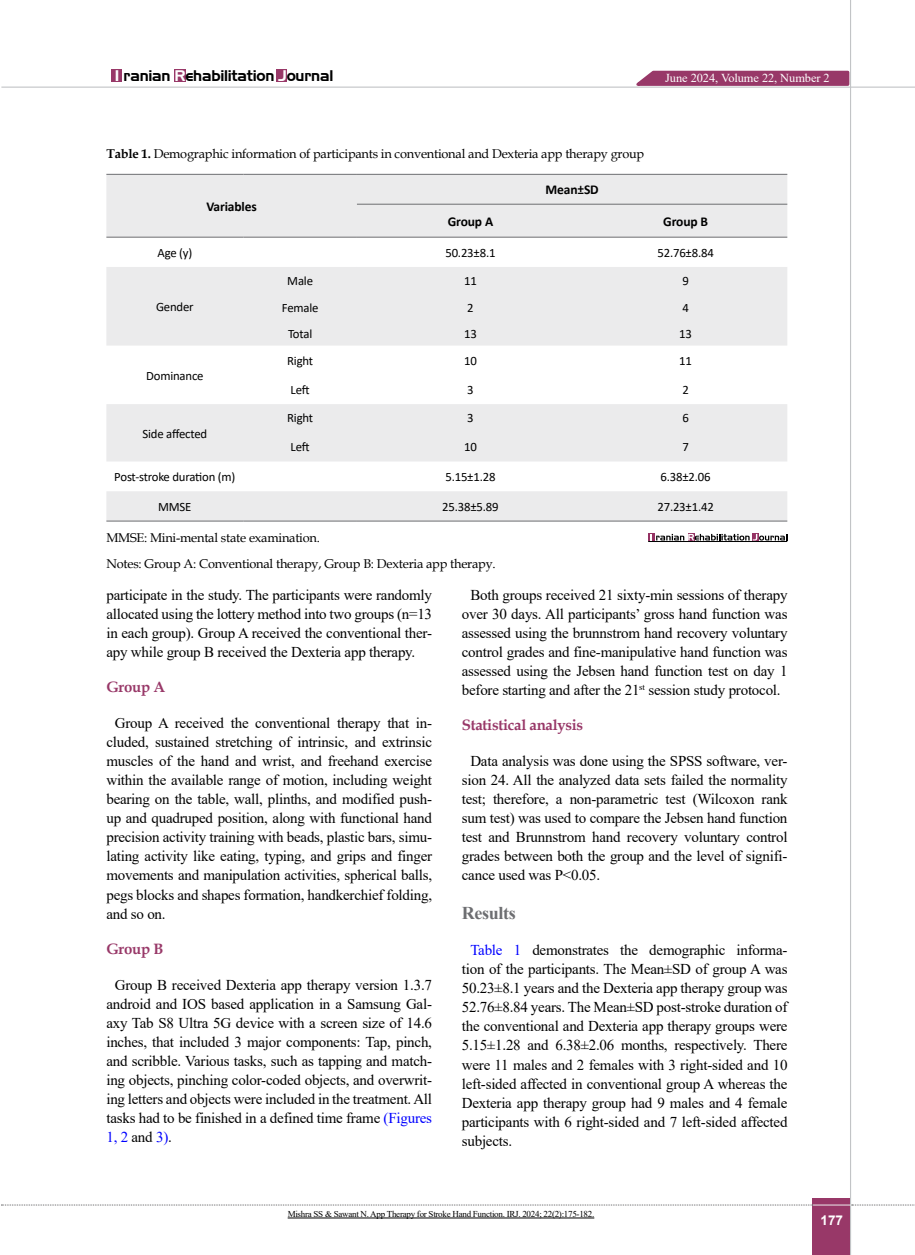
<style>
.page{position:relative;width:915px;height:1255px;background:#fff}
.page>*{position:absolute;margin:0;border:0;box-sizing:border-box;transform-origin:0 0}
.t1{font:700 18px "Times New Roman";letter-spacing:-.02em;color:#6d6e71}
.t2{font:15px/19px "Times New Roman";letter-spacing:-.015em;color:#000;text-align:justify}
.t3{font:700 15px "Book Antiqua";letter-spacing:-.02em;color:#983868}
.t4{font:15px "Aero Regular SWFTE";letter-spacing:-.015em;color:#000}
.t5{font:700 13.5px "Calibri";letter-spacing:-.01em;color:#000}
.t6{font:700 13.5px "Arial";color:#fff}
.t7{font:12.75px/26.2px "Book Antiqua";letter-spacing:-.015em;color:#000}
.t8{font:12.75px "Calibri";letter-spacing:-.015em;color:#000}
.t9{font:12.15px "Times New Roman";letter-spacing:-.005em;color:#fff}
.t10{font:9px "Times New Roman";letter-spacing:-.03em;color:#000}
.s1{color:#fff}
.s2{font-weight:700}
.s3{color:#00f}
</style>
<div class="page">
<hr style="left:1px;top:87px;width:913px;height:1px;background:#c2c4c6">
<div style="left:812px;top:1198px;width:38px;height:56px;background:#983868"></div>
<hr style="left:849px;top:0;width:1px;height:1254px;background:#c2c4c6">
<hr style="left:812px;top:1204px;width:38px;height:1px;background:#ebebec">
<svg style="left:1px;top:1204px;width:811px;height:1px"></svg>
<svg style="left:851px;top:1204px;width:64px;height:1px"></svg>
<div style="left:112px;top:69px;width:10px;height:13px;background:#983868"></div>
<div style="left:174px;top:69px;width:12px;height:13px;background:#983868"></div>
<div style="left:276px;top:69px;width:11px;height:13px;background:#983868"></div>
<svg style="left:629px;top:69px;width:221px;height:18px;background:#ac6187"></svg>
<svg style="left:106px;top:175px;width:681px;height:345px;fill:#ebebec"></svg>
<hr style="left:106px;top:174px;width:137px;height:1px;background:#6d6e71">
<hr style="left:243px;top:174px;width:114px;height:1px;background:#6d6e71">
<hr style="left:357px;top:174px;width:226px;height:1px;background:#6d6e71">
<hr style="left:583px;top:174px;width:204px;height:1px;background:#6d6e71">
<hr style="left:357px;top:204px;width:226px;height:1px;background:#6d6e71">
<hr style="left:583px;top:204px;width:204px;height:1px;background:#6d6e71">
<hr style="left:106px;top:237px;width:137px;height:1px;background:#6d6e71">
<hr style="left:243px;top:237px;width:114px;height:1px;background:#6d6e71">
<hr style="left:357px;top:237px;width:226px;height:1px;background:#6d6e71">
<hr style="left:583px;top:237px;width:204px;height:1px;background:#6d6e71">
<hr style="left:106px;top:520px;width:137px;height:1px;background:#6d6e71">
<hr style="left:243px;top:520px;width:114px;height:1px;background:#6d6e71">
<hr style="left:357px;top:520px;width:226px;height:1px;background:#6d6e71">
<hr style="left:583px;top:520px;width:204px;height:1px;background:#6d6e71">
<div style="left:648px;top:533px;width:6px;height:8px;background:#953263"></div>
<svg style="left:688px;top:533px;width:6px;height:8px"></svg>
<svg style="left:752px;top:533px;width:6px;height:8px"></svg>
<svg style="left:650px;top:534px;width:137px;height:6px"></svg>
<hr style="left:648px;top:541px;width:139px;height:1px;background:#000">
<hr style="left:287px;top:1217px;width:307px;height:1px;background:#000">
<p class="t4" style="left:115px;top:67px;width:220px"><span class="s1">I</span> ranian <span class="s1">R</span>ehabilitation <span class="s1">J</span>ournal</p>
<p class="t9" style="left:665px;top:69px;width:166px">June 2024, Volume 22, Number 2</p>
<p class="t7" style="left:106px;top:140px;width:539px"><span class="s2">Table 1.</span> Demographic information of participants in conventional and Dexteria app therapy group</p>
<p class="t5" style="left:206px;top:197px;width:52px">Variables</p>
<p class="t5" style="left:545px;top:180px;width:55px">Mean±SD</p>
<p class="t5" style="left:447px;top:212px;width:47px">Group A</p>
<p class="t5" style="left:663px;top:212px;width:46px">Group B</p>
<p class="t8" style="left:157px;top:244px;width:36px">Age (y)</p>
<p class="t8" style="left:445px;top:244px;width:52px">50.23±8.1</p>
<p class="t8" style="left:657px;top:244px;width:58px">52.76±8.84</p>
<p class="t8" style="left:156px;top:298px;width:39px">Gender</p>
<p class="t8" style="left:146px;top:366px;width:59px">Dominance</p>
<p class="t8" style="left:142px;top:424px;width:66px">Side affected</p>
<p class="t8" style="left:287px;top:272px;width:27px">Male</p>
<p class="t8" style="left:464px;top:272px;width:14px">11</p>
<p class="t8" style="left:682px;top:272px;width:8px">9</p>
<p class="t8" style="left:282px;top:299px;width:38px">Female</p>
<p class="t8" style="left:467px;top:299px;width:8px">2</p>
<p class="t8" style="left:682px;top:299px;width:8px">4</p>
<p class="t8" style="left:288px;top:325px;width:26px">Total</p>
<p class="t8" style="left:464px;top:325px;width:14px">13</p>
<p class="t8" style="left:679px;top:325px;width:14px">13</p>
<p class="t8" style="left:287px;top:351px;width:27px">Right</p>
<p class="t8" style="left:464px;top:351px;width:14px">10</p>
<p class="t8" style="left:679px;top:351px;width:14px">11</p>
<p class="t8" style="left:290px;top:381px;width:21px">Left</p>
<p class="t8" style="left:467px;top:381px;width:8px">3</p>
<p class="t8" style="left:682px;top:381px;width:8px">2</p>
<p class="t8" style="left:287px;top:409px;width:27px">Right</p>
<p class="t8" style="left:467px;top:409px;width:8px">3</p>
<p class="t8" style="left:682px;top:409px;width:8px">6</p>
<p class="t8" style="left:290px;top:438px;width:21px">Left</p>
<p class="t8" style="left:464px;top:438px;width:14px">10</p>
<p class="t8" style="left:682px;top:438px;width:8px">7</p>
<p class="t8" style="left:114px;top:468px;width:123px">Post-stroke duration (m)</p>
<p class="t8" style="left:445px;top:468px;width:52px">5.15±1.28</p>
<p class="t8" style="left:660px;top:468px;width:52px">6.38±2.06</p>
<p class="t8" style="left:158px;top:497px;width:35px">MMSE</p>
<p class="t8" style="left:442px;top:497px;width:58px">25.38±5.89</p>
<p class="t8" style="left:657px;top:497px;width:58px">27.23±1.42</p>
<p class="t7" style="left:106px;top:524px;width:391px">MMSE: Mini-mental state examination.<br>Notes: Group A: Conventional therapy, Group B: Dexteria app therapy.</p>
<p class="t2" style="left:106px;top:584px;width:327px">participate in the study. The participants were randomly allocated using the lottery method into two groups (n=13 in each group). Group A received the conventional ther&shy;apy while group B received the Dexteria app therapy.</p>
<p class="t3" style="left:106px;top:676px;width:60px">Group A</p>
<p class="t2" style="left:106px;top:713px;width:327px;text-indent:9px">Group A received the conventional therapy that in&shy;cluded, sustained stretching of intrinsic, and extrinsic muscles of the hand and wrist, and freehand exercise within the available range of motion, including weight bearing on the table, wall, plinths, and modified push&shy;up and quadruped position, along with functional hand precision activity training with beads, plastic bars, simu&shy;lating activity like eating, typing, and grips and finger movements and manipulation activities, spherical balls, pegs blocks and shapes formation, handkerchief folding, and so on.</p>
<p class="t3" style="left:106px;top:938px;width:58px">Group B</p>
<p class="t2" style="left:106px;top:974px;width:327px;text-indent:9px">Group B received Dexteria app therapy version 1.3.7 android and IOS based application in a Samsung Gal&shy;axy Tab S8 Ultra 5G device with a screen size of 14.6 inches, that included 3 major components: Tap, pinch, and scribble. Various tasks, such as tapping and match&shy;ing objects, pinching color-coded objects, and overwrit&shy;ing letters and objects were included in the treatment. All tasks had to be finished in a defined time frame <span class="s3">(Figures 1, 2</span> and <span class="s3">3)</span>.</p>
<p class="t2" style="left:461px;top:584px;width:327px;text-align:center">Both groups received 21 sixty-min sessions of therapy over 30 days. All participants’ gross hand function was assessed using the brunnstrom hand recovery voluntary control grades and fine-manipulative hand function was assessed using the Jebsen hand function test on day 1 before starting and after the 21<sup>st</sup> session study protocol.</p>
<p class="t3" style="left:461px;top:714px;width:123px">Statistical analysis</p>
<p class="t2" style="left:461px;top:751px;width:327px;text-indent:9px">Data analysis was done using the SPSS software, ver&shy;sion 24. All the analyzed data sets failed the normality test; therefore, a non-parametric test (Wilcoxon rank sum test) was used to compare the Jebsen hand function test and Brunnstrom hand recovery voluntary control grades between both the group and the level of signifi&shy;cance used was P&lt;0.05.</p>
<p class="t1" style="left:461px;top:900px;width:55px">Results</p>
<p class="t2" style="left:461px;top:940px;width:327px;text-indent:9px"><span class="s3">Table 1</span> demonstrates the demographic informa&shy;tion of the participants. The Mean±SD of group A was 50.23±8.1 years and the Dexteria app therapy group was 52.76±8.84 years. The Mean±SD post-stroke duration of the conventional and Dexteria app therapy groups were 5.15±1.28 and 6.38±2.06 months, respectively. There were 11 males and 2 females with 3 right-sided and 10 left-sided affected in conventional group A whereas the Dexteria app therapy group had 9 males and 4 female participants with 6 right-sided and 7 left-sided affected subjects.</p>
<p class="t10" style="left:287px;top:1207px;width:308px">Mishra SS &amp; Sawant N. App Therapy for Stroke Hand Function. IRJ. 2024; 22(2):175-182.</p>
<p class="t6" style="left:820px;top:1210px;width:24px">177</p>
</div>
